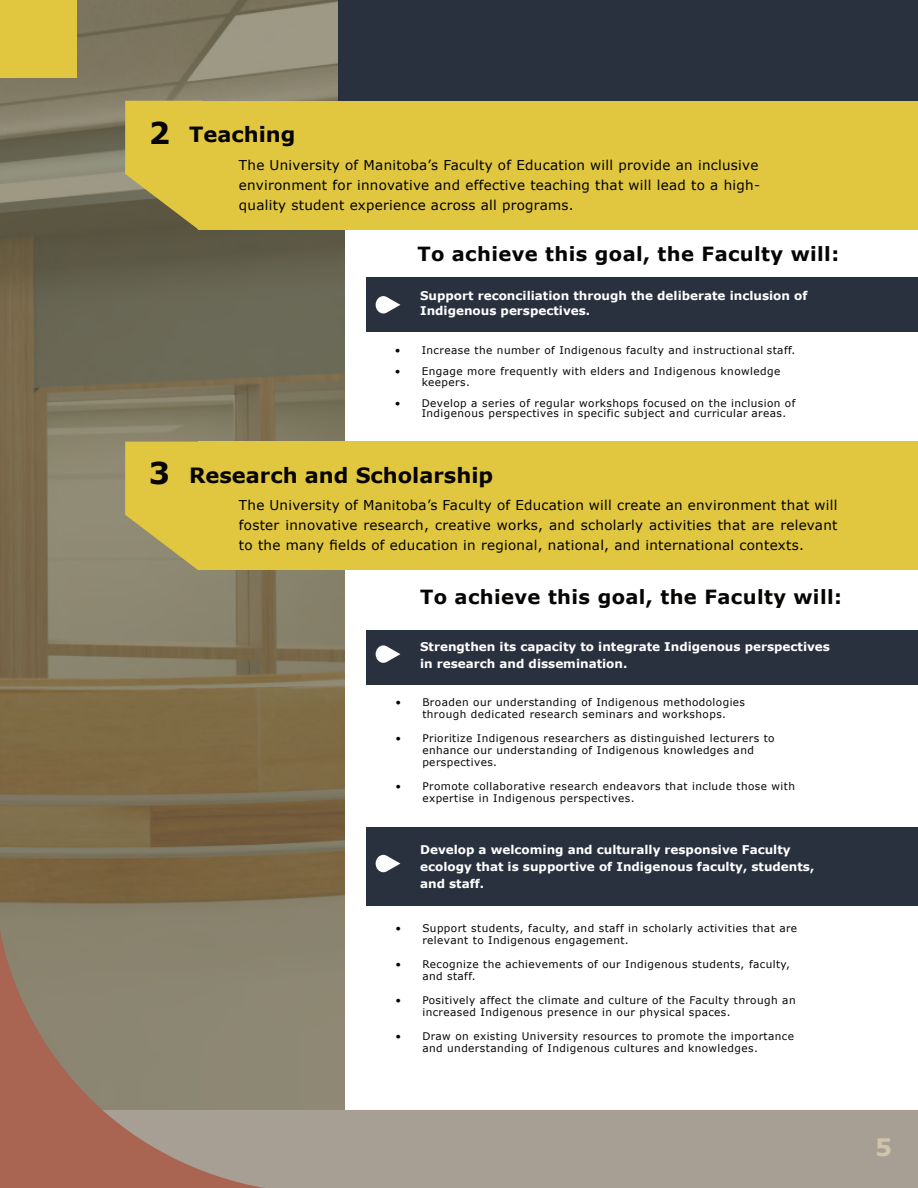
<style>
.page{position:relative;width:918px;height:1188px;background:#fff}
.page>*{position:absolute;margin:0;border:0;box-sizing:border-box;transform-origin:0 0}
.t1{font:700 24px "Verdana";color:#d2c4ab}
.t2{font:700 21px "Verdana";color:#070504}
.t3{font:700 19.5px "Verdana";letter-spacing:.02em;color:#070504}
.t4{font:13.5px/20.1px "Verdana";letter-spacing:.02em;color:#000;text-align:justify}
.t5{font:700 12px/17.1px "Verdana";color:#fff}
.t6{font:10.5px/12px "Verdana";letter-spacing:.04em;color:#070504}
.s1{font-size:30px}
</style>
<div class="page">
<div style="left:0;top:0;width:345px;height:1188px;background:#756f53;opacity:.71"></div>
<div style="left:366px;top:277px;width:552px;height:55px;background:#29313f"></div>
<div style="left:366px;top:630px;width:552px;height:55px;background:#29313f"></div>
<svg style="left:376px;top:645px;width:24px;height:18px"></svg>
<div style="left:366px;top:827px;width:552px;height:79px;background:#29313f"></div>
<svg style="left:376px;top:855px;width:24px;height:17px"></svg>
<svg style="left:376px;top:296px;width:24px;height:17px"></svg>
<div style="left:0;top:1110px;width:918px;height:78px;background:#a79f93"></div>
<div style="left:0;top:0;width:77px;height:78px;background:#e1c740"></div>
<div style="left:338px;top:0;width:580px;height:121px;background:#29313f"></div>
<div style="left:198px;top:101px;width:720px;height:128px;background:#e1c740"></div>
<div style="left:198px;top:442px;width:720px;height:128px;background:#e1c740"></div>
<svg style="left:125px;top:442px;width:73px;height:128px;background:#cfb94b"></svg>
<svg style="left:125px;top:101px;width:73px;height:128px;background:#c5b042"></svg>
<svg style="left:0;top:929px;width:303px;height:259px;background:#96806e"></svg>
<h2 class="t2" style="left:149px;top:126px;width:148px"><span class="s1">2</span> Teaching</h2>
<p class="t4" style="left:239px;top:156px;width:523px;text-align:left">The University of Manitoba’s Faculty of Education will provide an inclusive environment for innovative and effective teaching that will lead to a high&shy;quality student experience across all programs.</p>
<h3 class="t3" style="left:417px;top:247px;width:423px">To achieve this goal, the Faculty will:</h3>
<p class="t5" style="left:420px;top:289px;width:389px;line-height:15.1px">Support reconciliation through the deliberate inclusion of<br>Indigenous perspectives.</p>
<p class="t6" style="left:395px;top:345px;width:402px">• Increase the number of Indigenous faculty and instructional staff.</p>
<p class="t6" style="left:422px;top:367px;width:360px;line-height:10.5px;text-indent:-27px">• Engage more frequently with elders and Indigenous knowledge keepers.</p>
<p class="t6" style="left:422px;top:398px;width:375px;line-height:10.5px;text-indent:-27px">• Develop a series of regular workshops focused on the inclusion of<br>Indigenous perspectives in specific subject and curricular areas.</p>
<h2 class="t2" style="left:149px;top:467px;width:346px"><span class="s1">3</span> Research and Scholarship</h2>
<p class="t4" style="left:239px;top:496px;width:600px">The University of Manitoba’s Faculty of Education will create an environment that will foster innovative research, creative works, and scholarly activities that are relevant to the many fields of education in regional, national, and international contexts.</p>
<h3 class="t3" style="left:420px;top:589px;width:423px">To achieve this goal, the Faculty will:</h3>
<p class="t5" style="left:420px;top:639px;width:411px">Strengthen its capacity to integrate Indigenous perspectives in research and dissemination.</p>
<p class="t6" style="left:422px;top:698px;width:324px;text-indent:-27px">• Broaden our understanding of Indigenous methodologies through dedicated research seminars and workshops.</p>
<p class="t6" style="left:422px;top:734px;width:354px;text-indent:-27px">• Prioritize Indigenous researchers as distinguished lecturers to enhance our understanding of Indigenous knowledges and perspectives.</p>
<p class="t6" style="left:422px;top:782px;width:374px;text-indent:-27px">• Promote collaborative research endeavors that include those with expertise in Indigenous perspectives.</p>
<p class="t5" style="left:420px;top:842px;width:396px">Develop a welcoming and culturally responsive Faculty ecology that is supportive of Indigenous faculty, students, and staff.</p>
<p class="t6" style="left:422px;top:923px;width:376px;text-indent:-27px">• Support students, faculty, and staff in scholarly activities that are relevant to Indigenous engagement.</p>
<p class="t6" style="left:422px;top:959px;width:369px;text-indent:-27px">• Recognize the achievements of our Indigenous students, faculty, and staff.</p>
<p class="t6" style="left:422px;top:995px;width:375px;text-indent:-27px">• Positively affect the climate and culture of the Faculty through an increased Indigenous presence in our physical spaces.</p>
<p class="t6" style="left:422px;top:1031px;width:373px;text-indent:-27px">• Draw on existing University resources to promote the importance and understanding of Indigenous cultures and knowledges.</p>
<h1 class="t1" style="left:875px;top:1137px;width:19px">5</h1>
</div>
